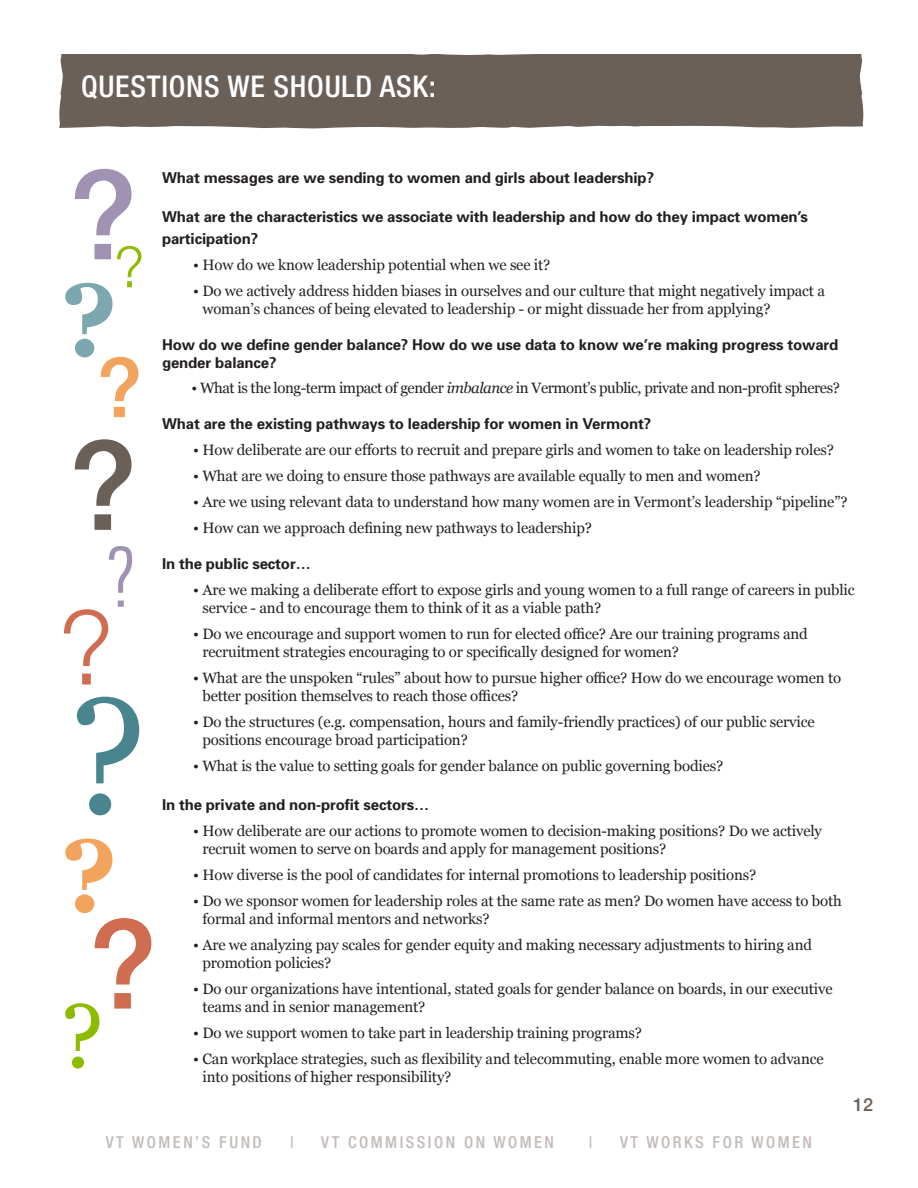
<style>
.page{position:relative;width:918px;height:1188px;background:#fff}
.page>*{position:absolute;margin:0;border:0;box-sizing:border-box;transform-origin:0 0}
.t1{font:165.15px "Georgia";color:#48858e}
.t2{font:500 123.9px "Helvetica Neue LT Std";color:#a092b2}
.t3{font:500 123.9px "Helvetica Neue LT Std";color:#6a6058}
.t4{font:500 123.9px "Helvetica Neue LT Std";color:#d06c4f}
.t5{font:300 103.2px "Helvetica Neue LT Std";color:#d06c4f}
.t6{font:700 103.2px "Georgia";color:#7ca7ae}
.t7{font:700 103.2px "Georgia";color:#f2a45f}
.t8{font:90.75px "Georgia";color:#8dbb00}
.t9{font:500 82.5px "Helvetica Neue LT Std";color:#f2a45f}
.t10{font:300 condensed 82.5px "Univers";color:#a092b2}
.t11{font:300 56.7px "Helvetica Neue LT Std";color:#8dbb00}
.t12{font:500 condensed 30px "Helvetica Neue LT Std";letter-spacing:.025em;color:#fff}
.t13{font:500 18px "Helvetica Neue LT Std";color:#6a6058}
.t14{font:500 condensed 16.5px "Helvetica Neue LT Std";letter-spacing:.15em;color:#c2bcb9}
.t15{font:15px/18px "Georgia";letter-spacing:-.01em;color:#231f20}
.t16{font:700 15px/21.6px "Univers";letter-spacing:-.01em;color:#231f20}
.t17{font:15px "Georgia";letter-spacing:-.03em;color:#231f20}
.s1{font-style:italic}
</style>
<div class="page">
<div style="left:59px;top:54px;width:805px;height:75px;background:#6a6058"></div>
<p class="t12" style="left:81px;top:68px;width:357px">QUESTIONS WE SHOULD ASK:</p>
<p class="t2" style="left:69px;top:141px;width:70px">?</p>
<p class="t11" style="left:114px;top:232px;width:32px">?</p>
<p class="t6" style="left:61px;top:242px;width:58px">?</p>
<p class="t9" style="left:97px;top:339px;width:47px">?</p>
<p class="t3" style="left:69px;top:412px;width:70px">?</p>
<p class="t10" style="left:106px;top:528px;width:34px">?</p>
<p class="t5" style="left:58px;top:585px;width:57px">?</p>
<p class="t1" style="left:68px;top:636px;width:81px">?</p>
<p class="t7" style="left:61px;top:798px;width:58px">?</p>
<p class="t4" style="left:89px;top:891px;width:70px">?</p>
<p class="t8" style="left:60px;top:970px;width:45px">?</p>
<p class="t16" style="left:162px;top:166px;width:494px">What messages are we sending to women and girls about leadership?</p>
<p class="t16" style="left:162px;top:206px;width:648px">What are the characteristics we associate with leadership and how do they impact women’s participation?</p>
<p class="t15" style="left:193px;top:255px;width:359px">• How do we know leadership potential when we see it?</p>
<p class="t15" style="left:202px;top:281px;width:624px;text-indent:-9px">• Do we actively address hidden biases in ourselves and our culture that might negatively impact a woman’s chances of being elevated to leadership - or might dissuade her from applying?</p>
<p class="t16" style="left:162px;top:335px;width:678px;line-height:18px">How do we define gender balance? How do we use data to know we’re making progress toward gender balance?</p>
<p class="t17" style="left:191px;top:377px;width:650px">• What is the long-term impact of gender <span class="s1">imbalance</span> in Vermont’s public, private and non-profit spheres?</p>
<p class="t16" style="left:162px;top:413px;width:491px">What are the existing pathways to leadership for women in Vermont?</p>
<p class="t15" style="left:193px;top:441px;width:642px">• How deliberate are our efforts to recruit and prepare girls and women to take on leadership roles?</p>
<p class="t15" style="left:193px;top:467px;width:569px">• What are we doing to ensure those pathways are available equally to men and women?</p>
<p class="t15" style="left:193px;top:492px;width:656px">• Are we using relevant data to understand how many women are in Vermont’s leadership “pipeline”?</p>
<p class="t15" style="left:193px;top:518px;width:400px">• How can we approach defining new pathways to leadership?</p>
<p class="t16" style="left:162px;top:553px;width:150px">In the public sector…</p>
<p class="t15" style="left:202px;top:580px;width:654px;text-indent:-9px">• Are we making a deliberate effort to expose girls and young women to a full range of careers in public service - and to encourage them to think of it as a viable path?</p>
<p class="t15" style="left:202px;top:624px;width:607px;text-indent:-9px">• Do we encourage and support women to run for elected office? Are our training programs and recruitment strategies encouraging to or specifically designed for women?</p>
<p class="t15" style="left:202px;top:668px;width:640px;text-indent:-9px">• What are the unspoken “rules” about how to pursue higher office? How do we encourage women to better position themselves to reach those offices?</p>
<p class="t15" style="left:202px;top:712px;width:614px;text-indent:-9px">• Do the structures (e.g. compensation, hours and family-friendly practices) of our public service positions encourage broad participation?</p>
<p class="t15" style="left:193px;top:756px;width:532px">• What is the value to setting goals for gender balance on public governing bodies?</p>
<p class="t16" style="left:162px;top:794px;width:269px">In the private and non-profit sectors…</p>
<p class="t15" style="left:202px;top:822px;width:621px;text-indent:-9px">• How deliberate are our actions to promote women to decision-making positions? Do we actively recruit women to serve on boards and apply for management positions?</p>
<p class="t15" style="left:193px;top:865px;width:565px">• How diverse is the pool of candidates for internal promotions to leadership positions?</p>
<p class="t15" style="left:202px;top:891px;width:641px;text-indent:-9px">• Do we sponsor women for leadership roles at the same rate as men? Do women have access to both formal and informal mentors and networks?</p>
<p class="t15" style="left:202px;top:935px;width:611px;text-indent:-9px">• Are we analyzing pay scales for gender equity and making necessary adjustments to hiring and promotion policies?</p>
<p class="t15" style="left:202px;top:979px;width:632px;text-indent:-9px">• Do our organizations have intentional, stated goals for gender balance on boards, in our executive teams and in senior management?</p>
<p class="t15" style="left:193px;top:1023px;width:450px">• Do we support women to take part in leadership training programs?</p>
<p class="t15" style="left:202px;top:1049px;width:623px;text-indent:-9px">• Can workplace strategies, such as flexibility and telecommuting, enable more women to advance into positions of higher responsibility?</p>
<p class="t13" style="left:853px;top:1094px;width:22px">12</p>
<p class="t14" style="left:106px;top:1132px;width:157px">VT WOMEN’S FUND</p>
<p class="t14" style="left:290px;top:1132px;width:5px">|</p>
<p class="t14" style="left:321px;top:1132px;width:234px">VT COMMISSION ON WOMEN</p>
<p class="t14" style="left:589px;top:1132px;width:5px">|</p>
<p class="t14" style="left:620px;top:1132px;width:194px">VT WORKS FOR WOMEN</p>
</div>
